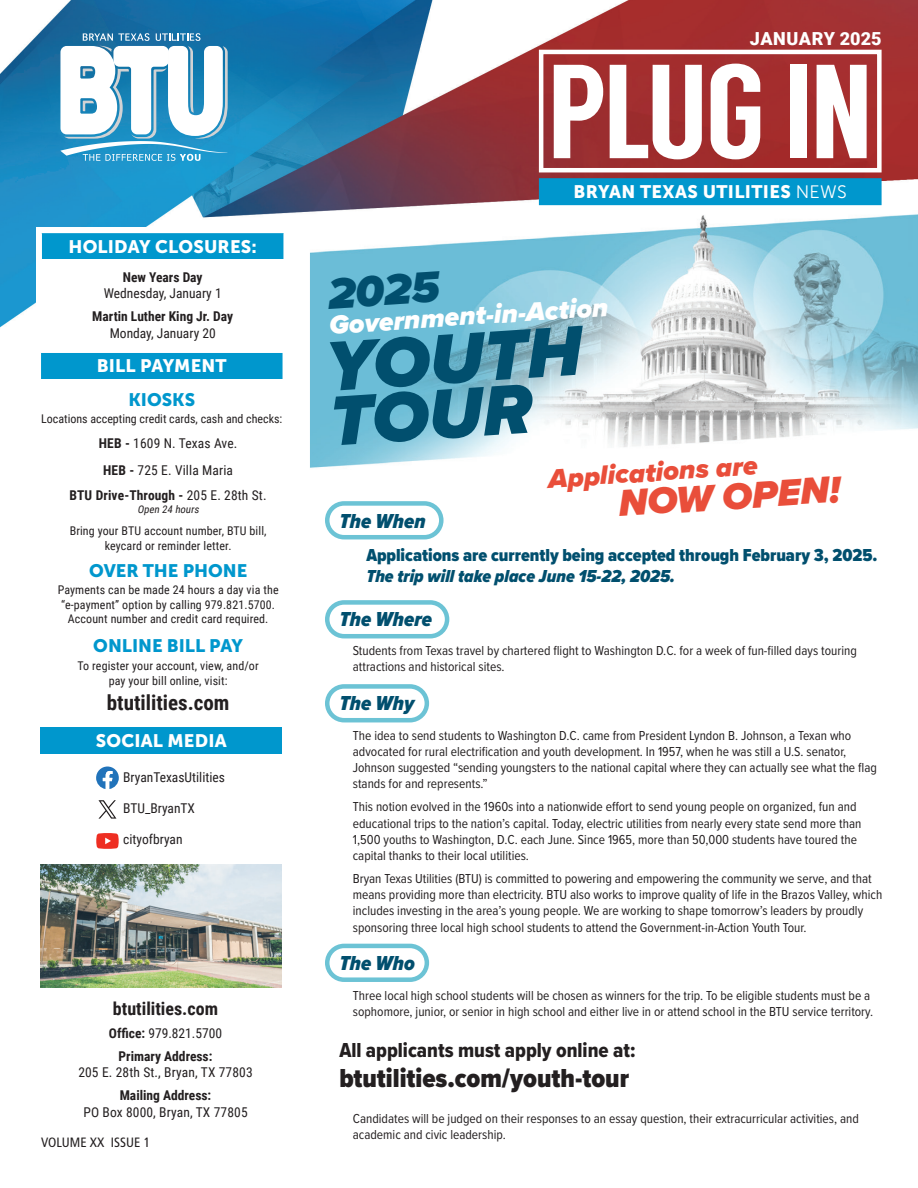
<style>
.page{position:relative;width:918px;height:1188px;background:#fff}
.page>*{position:absolute;margin:0;border:0;box-sizing:border-box;transform-origin:0 0}
.t1{font:133.35px "Langdon";letter-spacing:-.025em;color:#fff}
.t2{font:italic 900 72.9px/54.6px "Proxima Nova";color:#014f6e}
.t3{font:italic 900 45px "Proxima Nova";color:#014f6e}
.t4{font:italic 900 38.55px "Proxima Nova";color:#e94e3a}
.t5{font:italic 900 27.3px "Proxima Nova";color:#e94e3a}
.t6{font:900 27px "Proxima Nova Cond";color:#231f20}
.t7{font:italic 900 27px "Proxima Nova";color:#fff}
.t8{font:21px "Proxima Nova Cond Extrabld";color:#231f20}
.t9{font:italic 900 21px "Proxima Nova Cond";color:#014f6e}
.t10{font:700 21px "Roboto Condensed";color:#231f20}
.t11{font:18px "Museo Sans 900";letter-spacing:.01em;color:#fff}
.t12{font:900 18px "Proxima Nova Cond";color:#014f6e}
.t13{font:italic 900 18px "Proxima Nova Cond";color:#014f6e}
.t14{font:18px "Museo Sans 900";color:#0097cd}
.t15{font:700 18px "Roboto Condensed";color:#231f20}
.t16{font:900 18px "Roboto";letter-spacing:.025em;color:#fff}
.t17{font:13.5px/16.2px "Proxima Nova Cond";color:#231f20}
.t18{font:13.5px/27px "Roboto Condensed";color:#231f20;text-align:center}
.t19{font:700 13.5px/23px "Roboto Condensed";color:#231f20;text-align:center}
.t20{font:condensed 13.5px "Frutiger LT Std";color:#231f20}
.t21{font:12px/14.4px "Roboto Condensed";letter-spacing:.01em;color:#231f20;text-align:center}
.t22{font:italic 10.5px "Roboto Condensed";color:#231f20}
.s1{font-weight:700}
.s2{font-weight:400}
.s3{font-family:"Museo Sans 300"}
</style>
<div class="page">
<img style="left:0;top:0;width:918px;height:328px">
<img style="left:310px;top:207px;width:608px;height:770px">
<svg style="left:60px;top:33px;width:168px;height:128px"></svg>
<svg style="left:537px;top:47px;width:347px;height:128px;background:#aa4040"></svg>
<div style="left:36px;top:227px;width:251px;height:598px;background:#fff"></div>
<div style="left:41px;top:232px;width:243px;height:27px;background:#0097cd"></div>
<hr style="left:40px;top:232px;width:245px;height:1px;background:#fff">
<hr style="left:40px;top:233px;width:2px;height:26px;background:#fff">
<hr style="left:283px;top:233px;width:2px;height:26px;background:#fff">
<div style="left:40px;top:352px;width:243px;height:27px;background:#0097cd"></div>
<hr style="left:40px;top:351px;width:244px;height:2px;background:#fff">
<svg style="left:40px;top:353px;width:1px;height:26px"></svg>
<img style="left:40px;top:864px;width:242px;height:124px">
<div style="left:40px;top:727px;width:242px;height:26px;background:#0097cd"></div>
<svg style="left:96px;top:767px;width:23px;height:22px"></svg>
<svg style="left:96px;top:833px;width:23px;height:16px"></svg>
<svg style="left:98px;top:800px;width:18px;height:19px"></svg>
<svg style="left:537px;top:176px;width:347px;height:31px;background:#1c95c4"></svg>
<div style="left:327px;top:503px;width:114px;height:34px;background:#fff;border-radius:17px"></div>
<div style="left:325px;top:501px;width:119px;height:38px;border:4px solid #6cc3d5;border-radius:17px"></div>
<div style="left:325px;top:600px;width:124px;height:38px;border:4px solid #6cc3d5;border-radius:17px"></div>
<div style="left:325px;top:684px;width:104px;height:38px;border:4px solid #6cc3d5;border-radius:17px"></div>
<div style="left:325px;top:944px;width:104px;height:38px;border:4px solid #6cc3d5;border-radius:17px"></div>
<h3 class="t11" style="left:69px;top:236px;width:190px">HOLIDAY CLOSURES:</h3>
<p class="t19" style="left:123px;top:266px;width:81px">New Years Day</p>
<p class="t18" style="left:104px;top:280px;width:119px">Wednesday, January 1</p>
<p class="t19" style="left:92px;top:305px;width:142px">Martin Luther King Jr. Day</p>
<p class="t18" style="left:110px;top:319px;width:108px">Monday, January 20</p>
<h3 class="t11" style="left:97px;top:356px;width:131px">BILL PAYMENT</h3>
<h3 class="t14" style="left:128px;top:390px;width:68px">KIOSKS</h3>
<p class="t21" style="left:41px;top:411px;width:243px">Locations accepting credit cards, cash and checks:</p>
<p class="t18" style="left:99px;top:429px;width:140px"><span class="s1">HEB -</span> 1609 N. Texas Ave.<br><span class="s1">HEB -</span> 725 E. Villa Maria</p>
<p class="t19" style="left:70px;top:484px;width:199px">BTU Drive-Through - <span class="s2">205 E. 28th St.</span></p>
<p class="t22" style="left:138px;top:502px;width:65px">Open 24 hours</p>
<p class="t21" style="left:70px;top:524px;width:198px">Bring your BTU account number, BTU bill, keycard or reminder letter.</p>
<h3 class="t14" style="left:89px;top:561px;width:160px">OVER THE PHONE</h3>
<p class="t21" style="left:58px;top:582px;width:222px">Payments can be made 24 hours a day via the “e-payment” option by calling 979.821.5700.<br>Account number and credit card required.</p>
<h3 class="t14" style="left:93px;top:635px;width:151px">ONLINE BILL PAY</h3>
<p class="t21" style="left:78px;top:658px;width:183px">To register your account, view, and/or pay your bill online, visit:</p>
<h3 class="t10" style="left:107px;top:688px;width:124px">btutilities.com</h3>
<h3 class="t11" style="left:96px;top:730px;width:132px">SOCIAL MEDIA</h3>
<p class="t18" style="left:123px;top:763px;width:103px">BryanTexasUtilities</p>
<p class="t18" style="left:123px;top:794px;width:73px">BTU_BryanTX</p>
<p class="t18" style="left:123px;top:826px;width:61px">cityofbryan</p>
<h3 class="t15" style="left:113px;top:996px;width:107px">btutilities.com</h3>
<p class="t19" style="left:109px;top:1021px;width:115px">Office: <span class="s2">979.821.5700<br></span>Primary Address:</p>
<p class="t18" style="left:78px;top:1059px;width:176px">205 E. 28th St., Bryan, TX 77803</p>
<p class="t19" style="left:120px;top:1084px;width:93px">Mailing Address:</p>
<p class="t18" style="left:83px;top:1098px;width:166px">PO Box 8000, Bryan, TX 77805</p>
<p class="t20" style="left:41px;top:1134px;width:110px">VOLUME XX ISSUE 1</p>
<h3 class="t16" style="left:750px;top:26px;width:133px">JANUARY 2025</h3>
<h1 class="t1" style="left:547px;top:34px;width:327px">PLUG IN</h1>
<h3 class="t11" style="left:574px;top:181px;width:275px">BRYAN TEXAS UTILITIES <span class="s3">NEWS</span></h3>
<h3 class="t3" style="left:326px;top:260px;width:113px;rotate:-4deg">2025</h3>
<h3 class="t7" style="left:328px;top:305px;width:281px;rotate:-4deg">Government-in-Action</h3>
<h2 class="t2" style="left:324px;top:340px;width:258px;rotate:-4deg">YOUTH<br>TOUR</h2>
<h3 class="t5" style="left:547px;top:459px;width:211px;rotate:-4deg">Applications are</h3>
<h3 class="t4" style="left:617px;top:475px;width:223px;rotate:-4deg">NOW OPEN!</h3>
<h3 class="t9" style="left:339px;top:505px;width:88px">The When</h3>
<h3 class="t12" style="left:366px;top:542px;width:513px">Applications are currently being accepted through February 3, 2025.</h3>
<h3 class="t13" style="left:366px;top:563px;width:310px">The trip will take place June 15-22, 2025.</h3>
<h3 class="t9" style="left:339px;top:603px;width:94px">The Where</h3>
<p class="t17" style="left:353px;top:642px;width:506px">Students from Texas travel by chartered flight to Washington D.C. for a week of fun-filled days touring attractions and historical sites.</p>
<h3 class="t9" style="left:339px;top:688px;width:76px">The Why</h3>
<p class="t17" style="left:353px;top:727px;width:526px">The idea to send students to Washington D.C. came from President Lyndon B. Johnson, a Texan who advocated for rural electrification and youth development. In 1957, when he was still a U.S. senator, Johnson suggested “sending youngsters to the national capital where they can actually see what the flag stands for and represents.”</p>
<p class="t17" style="left:353px;top:798px;width:510px">This notion evolved in the 1960s into a nationwide effort to send young people on organized, fun and educational trips to the nation’s capital. Today, electric utilities from nearly every state send more than 1,500 youths to Washington, D.C. each June. Since 1965, more than 50,000 students have toured the capital thanks to their local utilities.</p>
<p class="t17" style="left:353px;top:870px;width:531px">Bryan Texas Utilities (BTU) is committed to powering and empowering the community we serve, and that means providing more than electricity. BTU also works to improve quality of life in the Brazos Valley, which includes investing in the area’s young people. We are working to shape tomorrow’s leaders by proudly sponsoring three local high school students to attend the Government-in-Action Youth Tour.</p>
<h3 class="t9" style="left:339px;top:948px;width:77px">The Who</h3>
<p class="t17" style="left:353px;top:987px;width:522px">Three local high school students will be chosen as winners for the trip. To be eligible students must be a sophomore, junior, or senior in high school and either live in or attend school in the BTU service territory.</p>
<h3 class="t8" style="left:339px;top:1035px;width:298px">All applicants must apply online at:</h3>
<h3 class="t6" style="left:339px;top:1058px;width:291px">btutilities.com/youth-tour</h3>
<p class="t17" style="left:353px;top:1110px;width:508px">Candidates will be judged on their responses to an essay question, their extracurricular activities, and academic and civic leadership.</p>
</div>
